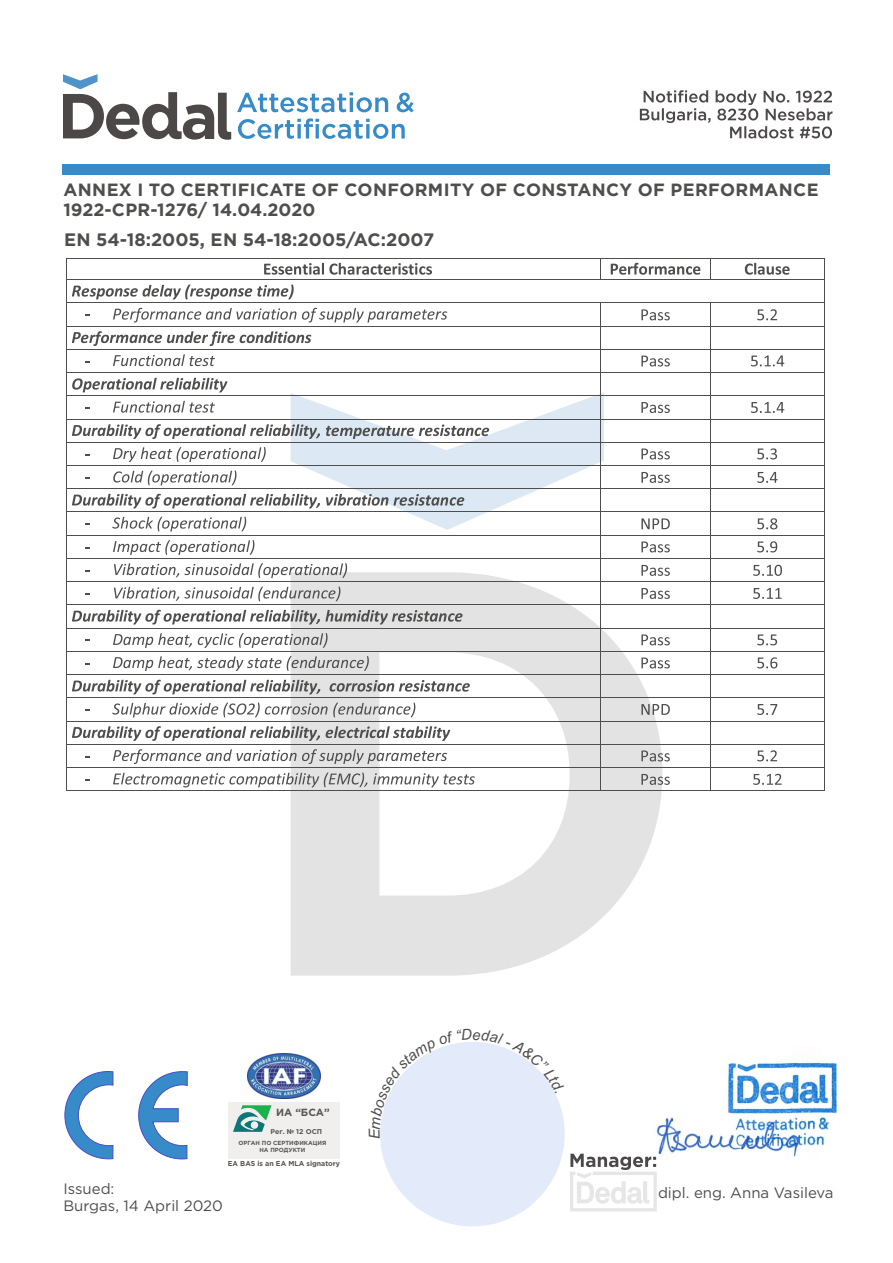
<style>
.page{position:relative;width:893px;height:1263px;background:#fff}
.page>*{position:absolute;margin:0;border:0;box-sizing:border-box;transform-origin:0 0}
.t1{font:700 18px "Gotham Pro";color:#4e4e4d}
.t2{font:700 17.7px/20.1px "Gotham Pro";letter-spacing:.02em;color:#4e4e4d}
.t3{font:15px/16.6px "Gotham Pro";color:#4e4e4d}
.t4{font:700 10.35px "Gotham Pro";color:#575758}
.t5{font:700 7.2px "Gotham Pro";color:#575758}
.t6{font:700 6.9px "Gotham Pro";color:#575758}
.t7{font:700 5.85px/6.8px "Gotham Pro";color:#575758;text-align:center}
</style>
<div class="page">
<svg style="left:237px;top:92px;width:151px;height:20px"></svg>
<svg style="left:397px;top:93px;width:17px;height:19px"></svg>
<svg style="left:238px;top:118px;width:167px;height:21px"></svg>
<svg style="left:63px;top:74px;width:168px;height:66px"></svg>
<div style="left:63px;top:164px;width:767px;height:10px;background:#368bc8"></div>
<svg style="left:291px;top:632px;width:371px;height:344px;fill:#e4e3e3"></svg>
<svg style="left:640px;top:90px;width:192px;height:48px"></svg>
<svg style="left:611px;top:263px;width:89px;height:12px"></svg>
<svg style="left:745px;top:263px;width:45px;height:12px"></svg>
<hr style="left:601px;top:258px;width:109px;height:1px;background:#4e4e4d">
<hr style="left:711px;top:258px;width:113px;height:1px;background:#4e4e4d">
<hr style="left:601px;top:279px;width:109px;height:1px;background:#4e4e4d">
<svg style="left:710px;top:258px;width:1px;height:22px"></svg>
<hr style="left:711px;top:279px;width:113px;height:1px;background:#4e4e4d">
<svg style="left:641px;top:309px;width:29px;height:11px"></svg>
<svg style="left:757px;top:309px;width:20px;height:11px"></svg>
<hr style="left:601px;top:302px;width:109px;height:1px;background:#4e4e4d">
<hr style="left:711px;top:302px;width:113px;height:1px;background:#4e4e4d">
<hr style="left:601px;top:326px;width:109px;height:1px;background:#4e4e4d">
<hr style="left:711px;top:326px;width:113px;height:1px;background:#4e4e4d">
<svg style="left:641px;top:356px;width:29px;height:10px"></svg>
<svg style="left:751px;top:355px;width:33px;height:11px"></svg>
<hr style="left:601px;top:349px;width:109px;height:1px;background:#4e4e4d">
<hr style="left:711px;top:349px;width:113px;height:1px;background:#4e4e4d">
<hr style="left:601px;top:372px;width:109px;height:1px;background:#4e4e4d">
<hr style="left:711px;top:372px;width:113px;height:1px;background:#4e4e4d">
<svg style="left:641px;top:402px;width:29px;height:11px"></svg>
<svg style="left:751px;top:402px;width:33px;height:11px"></svg>
<hr style="left:601px;top:395px;width:109px;height:1px;background:#4e4e4d">
<hr style="left:711px;top:395px;width:113px;height:1px;background:#4e4e4d">
<hr style="left:601px;top:419px;width:109px;height:1px;background:#4e4e4d">
<hr style="left:711px;top:419px;width:113px;height:1px;background:#4e4e4d">
<svg style="left:641px;top:448px;width:29px;height:11px"></svg>
<svg style="left:757px;top:448px;width:20px;height:11px"></svg>
<hr style="left:601px;top:442px;width:109px;height:1px;background:#4e4e4d">
<hr style="left:711px;top:442px;width:113px;height:1px;background:#4e4e4d">
<svg style="left:641px;top:472px;width:29px;height:11px"></svg>
<svg style="left:757px;top:472px;width:21px;height:11px"></svg>
<hr style="left:601px;top:465px;width:109px;height:1px;background:#4e4e4d">
<hr style="left:711px;top:465px;width:113px;height:1px;background:#4e4e4d">
<hr style="left:601px;top:488px;width:109px;height:1px;background:#4e4e4d">
<hr style="left:711px;top:488px;width:113px;height:1px;background:#4e4e4d">
<svg style="left:641px;top:518px;width:29px;height:11px"></svg>
<svg style="left:757px;top:518px;width:20px;height:11px"></svg>
<hr style="left:601px;top:511px;width:109px;height:1px;background:#4e4e4d">
<hr style="left:711px;top:511px;width:113px;height:1px;background:#4e4e4d">
<svg style="left:641px;top:541px;width:29px;height:11px"></svg>
<svg style="left:757px;top:541px;width:20px;height:11px"></svg>
<hr style="left:601px;top:535px;width:109px;height:1px;background:#4e4e4d">
<hr style="left:711px;top:535px;width:113px;height:1px;background:#4e4e4d">
<svg style="left:641px;top:565px;width:29px;height:11px"></svg>
<svg style="left:753px;top:565px;width:29px;height:11px"></svg>
<hr style="left:601px;top:558px;width:109px;height:1px;background:#4e4e4d">
<hr style="left:711px;top:558px;width:113px;height:1px;background:#4e4e4d">
<svg style="left:641px;top:588px;width:29px;height:11px"></svg>
<svg style="left:753px;top:588px;width:29px;height:11px"></svg>
<hr style="left:601px;top:581px;width:109px;height:1px;background:#4e4e4d">
<hr style="left:711px;top:581px;width:113px;height:1px;background:#4e4e4d">
<hr style="left:601px;top:604px;width:109px;height:1px;background:#4e4e4d">
<hr style="left:711px;top:604px;width:113px;height:1px;background:#4e4e4d">
<svg style="left:641px;top:634px;width:29px;height:11px"></svg>
<svg style="left:757px;top:634px;width:20px;height:11px"></svg>
<hr style="left:601px;top:628px;width:109px;height:1px;background:#4e4e4d">
<hr style="left:711px;top:628px;width:113px;height:1px;background:#4e4e4d">
<svg style="left:641px;top:657px;width:29px;height:11px"></svg>
<svg style="left:757px;top:657px;width:20px;height:11px"></svg>
<hr style="left:601px;top:651px;width:109px;height:1px;background:#4e4e4d">
<hr style="left:711px;top:651px;width:113px;height:1px;background:#4e4e4d">
<hr style="left:601px;top:674px;width:109px;height:1px;background:#4e4e4d">
<hr style="left:711px;top:674px;width:113px;height:1px;background:#4e4e4d">
<svg style="left:641px;top:704px;width:29px;height:11px"></svg>
<svg style="left:757px;top:704px;width:20px;height:11px"></svg>
<hr style="left:601px;top:697px;width:109px;height:1px;background:#4e4e4d">
<hr style="left:711px;top:697px;width:113px;height:1px;background:#4e4e4d">
<hr style="left:601px;top:721px;width:109px;height:1px;background:#4e4e4d">
<hr style="left:711px;top:721px;width:113px;height:1px;background:#4e4e4d">
<svg style="left:641px;top:750px;width:29px;height:11px"></svg>
<svg style="left:757px;top:750px;width:20px;height:11px"></svg>
<hr style="left:601px;top:744px;width:109px;height:1px;background:#4e4e4d">
<hr style="left:711px;top:744px;width:113px;height:1px;background:#4e4e4d">
<svg style="left:641px;top:774px;width:29px;height:11px"></svg>
<svg style="left:753px;top:774px;width:29px;height:11px"></svg>
<hr style="left:601px;top:767px;width:109px;height:1px;background:#4e4e4d">
<hr style="left:711px;top:767px;width:113px;height:1px;background:#4e4e4d">
<svg style="left:67px;top:258px;width:537px;height:533px"></svg>
<hr style="left:601px;top:790px;width:109px;height:1px;background:#4e4e4d">
<svg style="left:710px;top:302px;width:1px;height:489px"></svg>
<hr style="left:711px;top:790px;width:113px;height:1px;background:#4e4e4d">
<svg style="left:824px;top:258px;width:1px;height:533px"></svg>
<svg style="left:138px;top:1071px;width:50px;height:88px"></svg>
<svg style="left:64px;top:1071px;width:49px;height:88px"></svg>
<img style="left:656px;top:1062px;width:182px;height:95px">
<svg style="left:570px;top:1154px;width:87px;height:57px"></svg>
<div style="left:228px;top:1102px;width:112px;height:56px;background:#f0efee"></div>
<svg style="left:233px;top:1105px;width:38px;height:27px"></svg>
<img style="left:247px;top:1053px;width:74px;height:46px">
<div style="left:380px;top:1042px;width:185px;height:184px;background:#e3ebfa;border-radius:50%"></div>
<p class="t2" style="left:63px;top:181px;width:757px">ANNEX I TO CERTIFICATE OF CONFORMITY OF CONSTANCY OF PERFORMANCE<br>1922-CPR-1276/ 14.04.2020</p>
<p class="t1" style="left:64px;top:233px;width:372px">EN 54-18:2005, EN 54-18:2005/AC:2007</p>
<p class="t4" style="left:276px;top:1109px;width:55px">ИА “БСА”</p>
<p class="t6" style="left:270px;top:1129px;width:53px">Рег. № 12 ОСП</p>
<p class="t7" style="left:238px;top:1140px;width:89px">ОРГАН ПО СЕРТИФИКАЦИЯ<br>НА ПРОДУКТИ</p>
<p class="t5" style="left:228px;top:1161px;width:114px">EA BAS is an EA MLA signatory</p>
<p class="t3" style="left:63px;top:1181px;width:161px">Issued:<br>Burgas, 14 April 2020</p>
<p class="t3" style="left:658px;top:1186px;width:177px">dipl. eng. Anna Vasileva</p>
</div>
